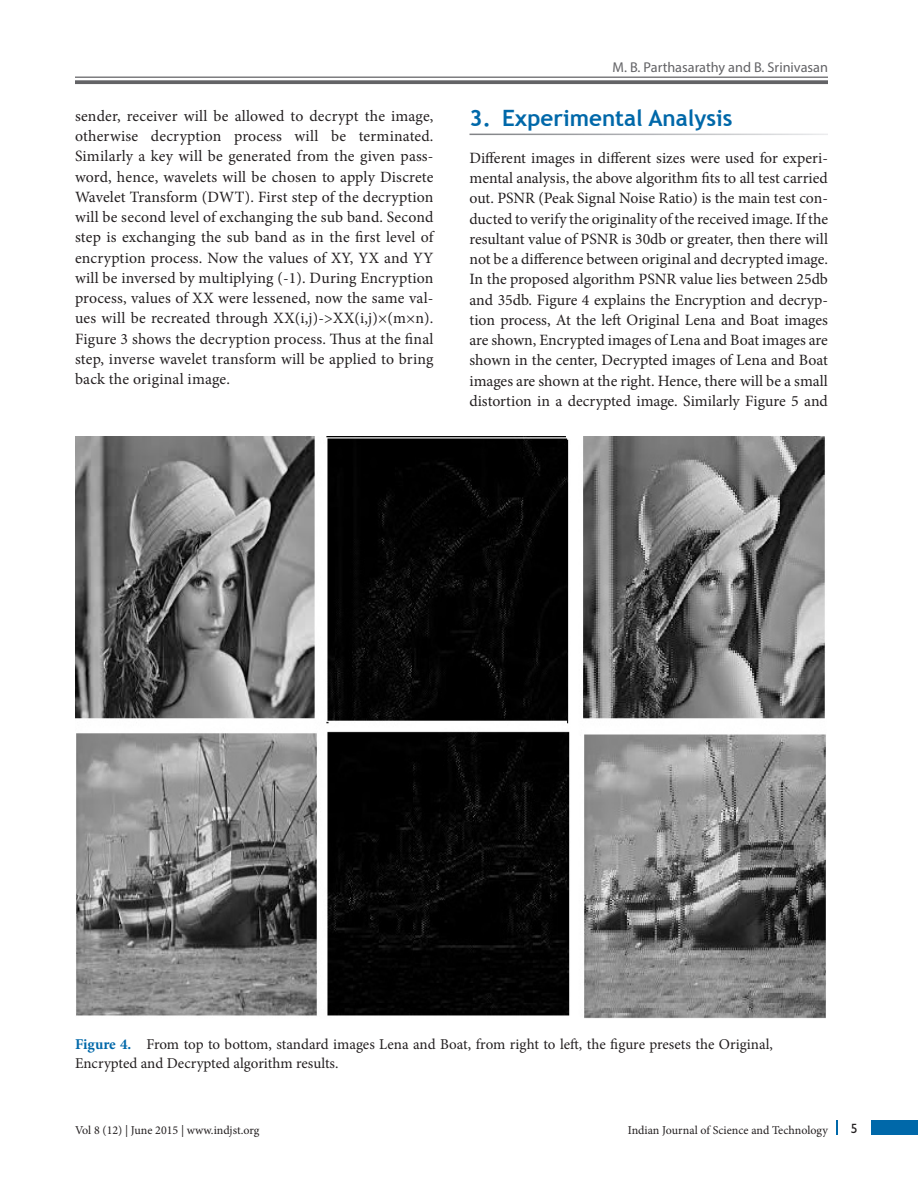
<style>
.page{position:relative;width:918px;height:1188px;background:#fff}
.page>*{position:absolute;margin:0;border:0;box-sizing:border-box;transform-origin:0 0}
.t1{font:700 22.5px "Trebuchet MS";color:#0068a9}
.Text{font:15.75px/20.2px "Minion Pro";letter-spacing:.005em;color:#231f20;text-align:justify}
.Fig_cap{font:15px/19.5px "Minion Pro";color:#231f20}
.t2{font:14.25px "Myriad Pro";color:#636366}
.t3{font:13.5px "Gill Sans";color:#231f20}
.t4{font:12px "Minion Pro";color:#231f20}
.s1{font-weight:700;color:#0068a9}
</style>
<div class="page">
<hr style="left:75px;top:77px;width:753px;height:1px;background:#636366">
<svg style="left:75px;top:80px;width:753px;height:4px;background:#6f6f72"></svg>
<div style="left:872px;top:1120px;width:46px;height:15px;background:#0068a9"></div>
<svg style="left:836px;top:1120px;width:1px;height:15px"></svg>
<img style="left:75px;top:436px;width:751px;height:583px">
<p class="t2" style="left:613px;top:59px;width:217px">M. B. Parthasarathy and B. Srinivasan</p>
<p class="Text" style="left:75px;top:106px;width:360px">sender, receiver will be allowed to decrypt the image, otherwise decryption process will be terminated.<br>Similarly a key will be generated from the given pass&shy;word, hence, wavelets will be chosen to apply Discrete Wavelet Transform (DWT). First step of the decryption will be second level of exchanging the sub band. Second step is exchanging the sub band as in the first level of encryption process. Now the values of XY, YX and YY will be inversed by multiplying (-1). During Encryption process, values of XX were lessened, now the same val&shy;ues will be recreated through XX(i,j)-&gt;XX(i,j)×(m×n).<br>Figure 3 shows the decryption process. Thus at the final step, inverse wavelet transform will be applied to bring back the original image.</p>
<h1 class="t1" style="left:470px;top:104px;width:265px">3. Experimental Analysis</h1>
<p class="Text" style="left:470px;top:148px;width:360px">Different images in different sizes were used for experi&shy;mental analysis, the above algorithm fits to all test carried out. PSNR (Peak Signal Noise Ratio) is the main test con&shy;ducted to verify the originality of the received image. If the resultant value of PSNR is 30db or greater, then there will not be a difference between original and decrypted image.<br>In the proposed algorithm PSNR value lies between 25db and 35db. Figure 4 explains the Encryption and decryp&shy;tion process, At the left Original Lena and Boat images are shown, Encrypted images of Lena and Boat images are shown in the center, Decrypted images of Lena and Boat images are shown at the right. Hence, there will be a small distortion in a decrypted image. Similarly Figure 5 and</p>
<p class="Fig_cap" style="left:75px;top:1034px;width:699px"><span class="s1">Figure 4.</span> From top to bottom, standard images Lena and Boat, from right to left, the figure presets the Original,<br>Encrypted and Decrypted algorithm results.</p>
<p class="t4" style="left:75px;top:1123px;width:186px">Vol 8 (12) | June 2015 | www.indjst.org</p>
<p class="t4" style="left:628px;top:1123px;width:202px">Indian Journal of Science and Technology</p>
<p class="t3" style="left:851px;top:1120px;width:8px">5</p>
</div>
